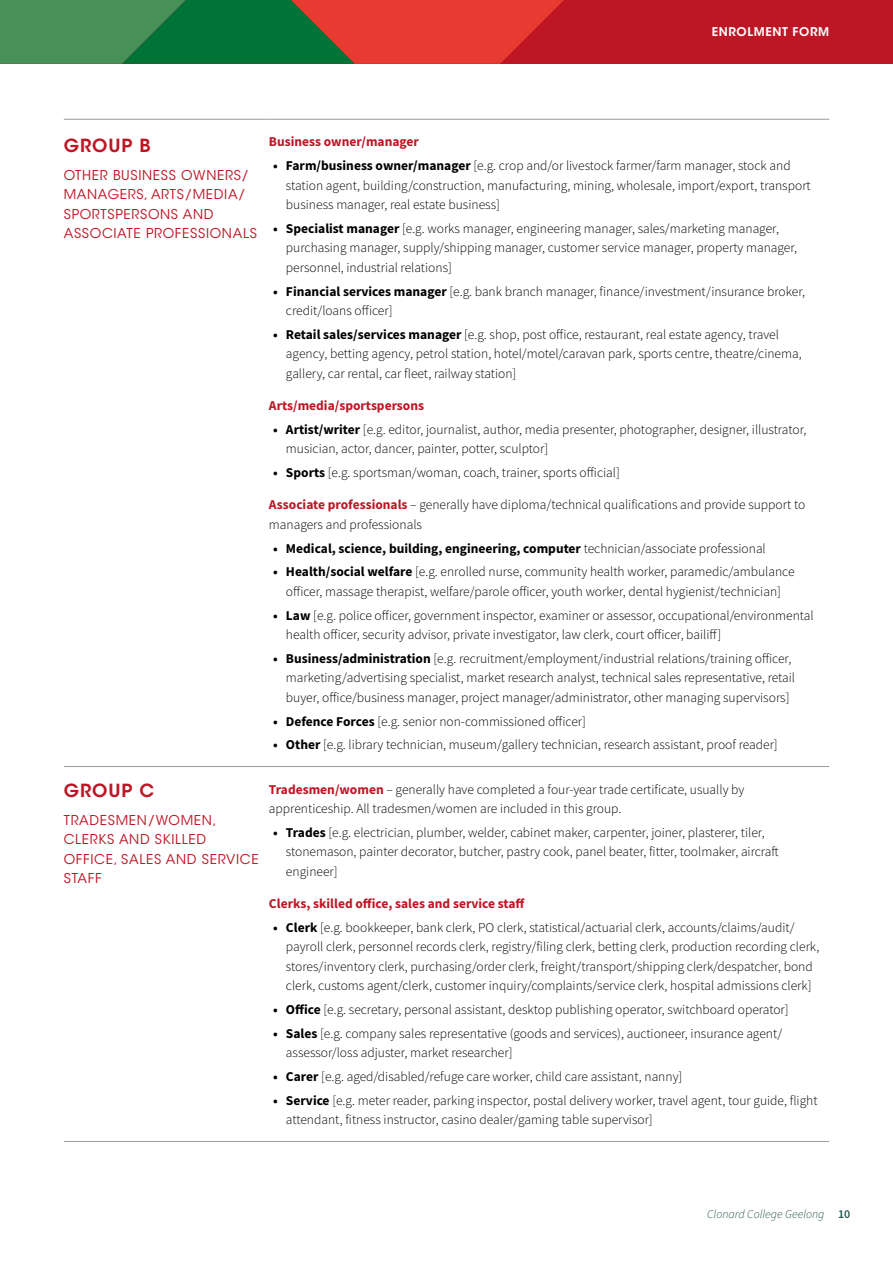
<style>
.page{position:relative;width:893px;height:1263px;background:#fff}
.page>*{position:absolute;margin:0;border:0;box-sizing:border-box;transform-origin:0 0}
.t1{font:600 18px "ITC Avant Garde Std";letter-spacing:.05em;color:#be1625}
.t2{font:300 13.5px/19.5px "Source Sans Pro";color:#000}
.t3{font:13.5px/19.5px "ITC Avant Garde Std";letter-spacing:.05em;color:#be1625}
.t4{font:700 13.5px "Source Sans Pro";color:#be1625}
.t5{font:700 13.5px "Source Sans Pro";color:#000}
.t6{font:italic 300 12px "Source Sans Pro";color:#24544e}
.t7{font:600 12px "ITC Avant Garde Std";letter-spacing:.05em;color:#fff}
.s1{font-weight:700}
.s2{font-weight:700;color:#be1625}
.s3{font-weight:300}
.s4{font-weight:600;font-style:normal}
</style>
<div class="page">
<hr style="left:64px;top:119px;width:205px;height:1px;background:#9d9c9c">
<hr style="left:269px;top:119px;width:560px;height:1px;background:#9d9c9c">
<hr style="left:64px;top:766px;width:205px;height:1px;background:#9d9c9c">
<hr style="left:269px;top:766px;width:560px;height:1px;background:#9d9c9c">
<hr style="left:64px;top:1141px;width:205px;height:1px;background:#9d9c9c">
<hr style="left:269px;top:1141px;width:560px;height:1px;background:#9d9c9c">
<div style="left:0;top:0;width:893px;height:64px;background:#be1625"></div>
<svg style="left:0;top:0;width:564px;height:64px;background:#73613d"></svg>
<p class="t7" style="left:712px;top:27px;width:119px">ENROLMENT FORM</p>
<h1 class="t1" style="left:64px;top:138px;width:89px">GROUP B</h1>
<p class="t3" style="left:64px;top:167px;width:195px">OTHER BUSINESS OWNERS/<br>MANAGERS, ARTS/MEDIA/<br>SPORTSPERSONS AND<br>ASSOCIATE PROFESSIONALS</p>
<p class="t4" style="left:269px;top:137px;width:151px">Business owner/manager</p>
<p class="t2" style="left:286px;top:157px;width:526px;text-indent:-13px"><span class="s1">• Farm/business owner/manager</span> [e.g. crop and/or livestock farmer/farm manager, stock and station agent, building/construction, manufacturing, mining, wholesale, import/export, transport business manager, real estate business]</p>
<p class="t2" style="left:286px;top:220px;width:513px;text-indent:-13px"><span class="s1">• Specialist manager</span> [e.g. works manager, engineering manager, sales/marketing manager, purchasing manager, supply/shipping manager, customer service manager, property manager, personnel, industrial relations]</p>
<p class="t2" style="left:286px;top:282px;width:521px;text-indent:-13px"><span class="s1">• Financial services manager</span> [e.g. bank branch manager, finance/investment/insurance broker, credit/loans officer]</p>
<p class="t2" style="left:286px;top:326px;width:517px;text-indent:-13px"><span class="s1">• Retail sales/services manager</span> [e.g. shop, post office, restaurant, real estate agency, travel agency, betting agency, petrol station, hotel/motel/caravan park, sports centre, theatre/cinema, gallery, car rental, car fleet, railway station]</p>
<p class="t4" style="left:269px;top:400px;width:157px">Arts/media/sportspersons</p>
<p class="t2" style="left:286px;top:421px;width:522px;text-indent:-13px"><span class="s1">• Artist/writer</span> [e.g. editor, journalist, author, media presenter, photographer, designer, illustrator, musician, actor, dancer, painter, potter, sculptor]</p>
<p class="t2" style="left:273px;top:464px;width:348px"><span class="s1">• Sports</span> [e.g. sportsman/woman, coach, trainer, sports official]</p>
<p class="t2" style="left:269px;top:496px;width:538px"><span class="s2">Associate professionals</span> – generally have diploma/technical qualifications and provide support to managers and professionals</p>
<p class="t5" style="left:273px;top:543px;width:494px">• Medical, science, building, engineering, computer <span class="s3">technician/associate professional</span></p>
<p class="t2" style="left:273px;top:563px;width:523px;text-align:center"><span class="s1">• Health/social welfare</span> [e.g. enrolled nurse, community health worker, paramedic/ambulance officer, massage therapist, welfare/parole officer, youth worker, dental hygienist/technician]</p>
<p class="t2" style="left:286px;top:606px;width:529px;text-indent:-13px"><span class="s1">• Law</span> [e.g. police officer, government inspector, examiner or assessor, occupational/environmental health officer, security advisor, private investigator, law clerk, court officer, bailiff]</p>
<p class="t2" style="left:286px;top:650px;width:511px;text-indent:-13px"><span class="s1">• Business/administration</span> [e.g. recruitment/employment/industrial relations/training officer, marketing/advertising specialist, market research analyst, technical sales representative, retail buyer, office/business manager, project manager/administrator, other managing supervisors]</p>
<p class="t2" style="left:273px;top:712px;width:314px"><span class="s1">• Defence Forces</span> [e.g. senior non-commissioned officer]</p>
<p class="t2" style="left:273px;top:736px;width:506px"><span class="s1">• Other</span> [e.g. library technician, museum/gallery technician, research assistant, proof reader]</p>
<h1 class="t1" style="left:64px;top:783px;width:92px">GROUP C</h1>
<p class="t3" style="left:64px;top:812px;width:196px">TRADESMEN/WOMEN,<br>CLERKS AND SKILLED<br>OFFICE, SALES AND SERVICE<br>STAFF</p>
<p class="t2" style="left:269px;top:780px;width:477px"><span class="s2">Tradesmen/women</span> – generally have completed a four-year trade certificate, usually by apprenticeship. All tradesmen/women are included in this group.</p>
<p class="t2" style="left:286px;top:824px;width:494px;text-indent:-13px"><span class="s1">• Trades</span> [e.g. electrician, plumber, welder, cabinet maker, carpenter, joiner, plasterer, tiler, stonemason, painter decorator, butcher, pastry cook, panel beater, fitter, toolmaker, aircraft engineer]</p>
<p class="t4" style="left:269px;top:898px;width:257px">Clerks, skilled office, sales and service staff</p>
<p class="t2" style="left:286px;top:919px;width:535px;text-indent:-13px"><span class="s1">• Clerk</span> [e.g. bookkeeper, bank clerk, PO clerk, statistical/actuarial clerk, accounts/claims/audit/ payroll clerk, personnel records clerk, registry/filing clerk, betting clerk, production recording clerk, stores/inventory clerk, purchasing/order clerk, freight/transport/shipping clerk/despatcher, bond clerk, customs agent/clerk, customer inquiry/complaints/service clerk, hospital admissions clerk]</p>
<p class="t2" style="left:273px;top:1001px;width:517px"><span class="s1">• Office</span> [e.g. secretary, personal assistant, desktop publishing operator, switchboard operator]</p>
<p class="t2" style="left:286px;top:1025px;width:498px;text-indent:-13px"><span class="s1">• Sales</span> [e.g. company sales representative (goods and services), auctioneer, insurance agent/ assessor/loss adjuster, market researcher]</p>
<p class="t2" style="left:273px;top:1068px;width:411px"><span class="s1">• Carer</span> [e.g. aged/disabled/refuge care worker, child care assistant, nanny]</p>
<p class="t2" style="left:286px;top:1092px;width:533px;text-indent:-13px"><span class="s1">• Service</span> [e.g. meter reader, parking inspector, postal delivery worker, travel agent, tour guide, flight attendant, fitness instructor, casino dealer/gaming table supervisor]</p>
<p class="t6" style="left:707px;top:1209px;width:145px">Clonard College Geelong <span class="s4">10</span></p>
</div>
